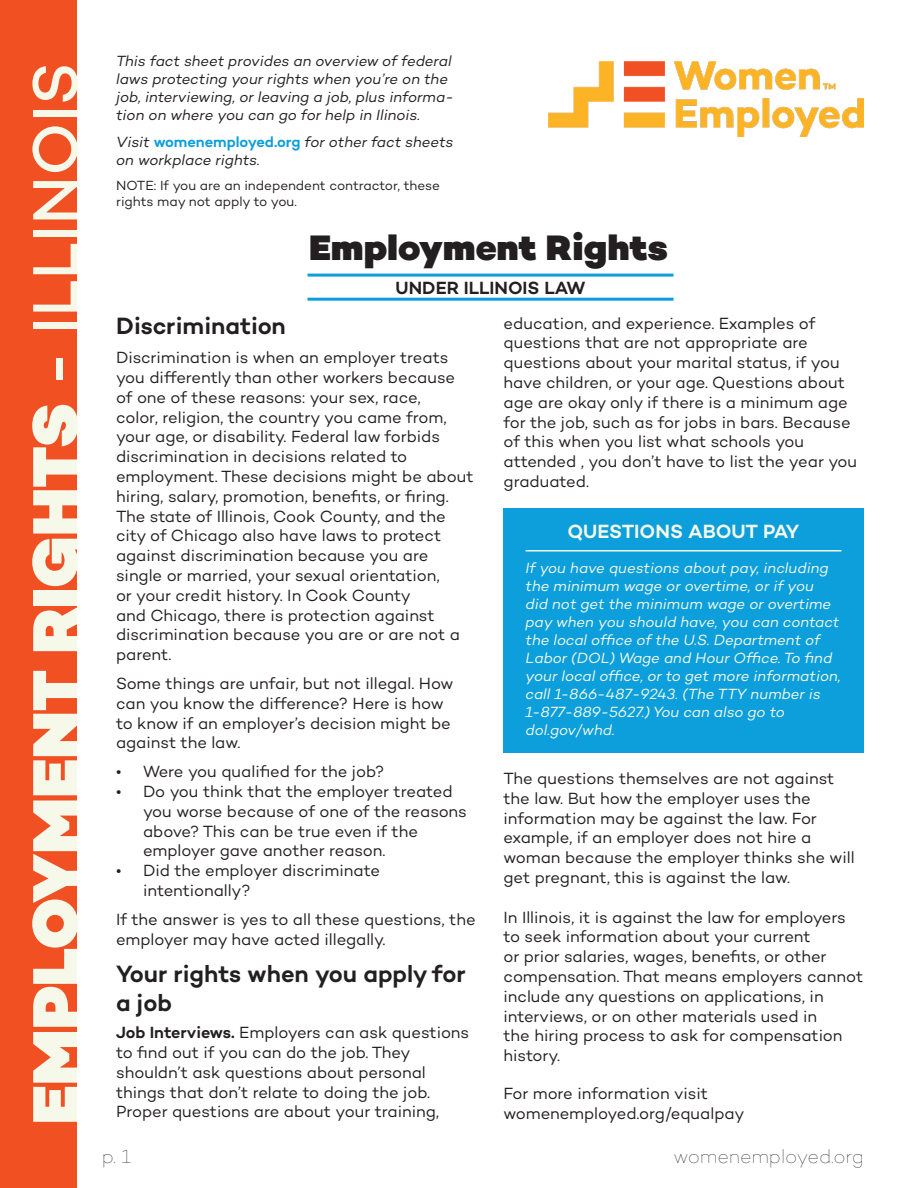
<style>
.page{position:relative;width:918px;height:1188px;background:#fff}
.page>*{position:absolute;margin:0;border:0;box-sizing:border-box;transform-origin:0 0}
.t1{font:900 64.5px "Campton";color:#f6f9e9}
.t2{font:900 36px "Campton";color:#231f20}
.t3{font:600 24px/28.8px "Campton";color:#231f20}
.t4{font:100 19.5px "Campton";letter-spacing:-.01em;color:#231f20}
.t5{font:600 19.5px "Campton";letter-spacing:-.01em;color:#f6f9e9}
.t6{font:600 18px "Campton";color:#231f20}
.Paragraph_Style_1{font:16.5px/19.8px "Campton";letter-spacing:-.005em;color:#231f20}
.t7{font:italic 15px/18px "Campton";letter-spacing:-.005em;color:#f6f9e9}
.t8{font:italic 15px/18px "Campton";letter-spacing:-.005em;color:#231f20}
.t9{font:13.5px/16.2px "Campton";letter-spacing:-.005em;color:#231f20}
.s1{font-weight:500}
.s2{font-weight:600;font-style:normal;color:#0c9fdc}
.s3{font-weight:600}
</style>
<div class="page">
<div style="left:0;top:0;width:77px;height:1188px;background:#f05022"></div>
<img style="left:548px;top:61px;width:316px;height:75px">
<hr style="left:309px;top:298px;width:363px;height:3px;background:#0c9fdc">
<hr style="left:309px;top:274px;width:363px;height:3px;background:#0c9fdc">
<div style="left:503px;top:508px;width:361px;height:245px;background:#0c9fdc"></div>
<hr style="left:526px;top:550px;width:315px;height:2px;background:#f6f9e9">
<h1 class="t1" style="left:14px;top:1124px;width:1064px;rotate:-90deg">EMPLOYMENT RIGHTS <span class="s1">- ILLINOIS</span></h1>
<p class="t8" style="left:116px;top:51px;width:339px">This fact sheet provides an overview of federal laws protecting your rights when you’re on the job, interviewing, or leaving a job, plus informa&shy;tion on where you can go for help in Ilinois.</p>
<p class="t8" style="left:116px;top:132px;width:339px">Visit <span class="s2">womenemployed.org</span> for other fact sheets on workplace rights.</p>
<p class="t9" style="left:116px;top:177px;width:325px">NOTE: If you are an independent contractor, these rights may not apply to you.</p>
<p class="t2" style="left:309px;top:225px;width:360px">Employment Rights</p>
<p class="t6" style="left:396px;top:276px;width:191px">UNDER ILLINOIS LAW</p>
<p class="t3" style="left:116px;top:311px;width:171px">Discrimination</p>
<p class="Paragraph_Style_1" style="left:116px;top:347px;width:359px">Discrimination is when an employer treats you differently than other workers because of one of these reasons: your sex, race,<br>color, religion, the country you came from, your age, or disability. Federal law forbids discrimination in decisions related to employment. These decisions might be about hiring, salary, promotion, benefits, or firing.<br>The state of Illinois, Cook County, and the city of Chicago also have laws to protect against discrimination because you are single or married, your sexual orientation,<br>or your credit history. In Cook County<br>and Chicago, there is protection against discrimination because you are or are not a parent.</p>
<p class="Paragraph_Style_1" style="left:116px;top:673px;width:339px">Some things are unfair, but not illegal. How can you know the difference? Here is how to know if an employer’s decision might be against the law.</p>
<p class="Paragraph_Style_1" style="left:116px;top:761px;width:270px">• Were you qualified for the job?</p>
<p class="Paragraph_Style_1" style="left:143px;top:781px;width:325px;text-indent:-27px">• Do you think that the employer treated you worse because of one of the reasons above? This can be true even if the employer gave another reason.</p>
<p class="Paragraph_Style_1" style="left:143px;top:860px;width:238px;text-indent:-27px">• Did the employer discriminate intentionally?</p>
<p class="Paragraph_Style_1" style="left:116px;top:909px;width:361px">If the answer is yes to all these questions, the employer may have acted illegally.</p>
<p class="t3" style="left:116px;top:959px;width:351px">Your rights when you apply for a job</p>
<p class="Paragraph_Style_1" style="left:116px;top:1022px;width:355px"><span class="s3">Job Interviews.</span> Employers can ask questions to find out if you can do the job. They shouldn’t ask questions about personal things that don’t relate to doing the job.<br>Proper questions are about your training,</p>
<p class="Paragraph_Style_1" style="left:504px;top:313px;width:355px">education, and experience. Examples of questions that are not appropriate are questions about your marital status, if you have children, or your age. Questions about age are okay only if there is a minimum age for the job, such as for jobs in bars. Because of this when you list what schools you attended , you don’t have to list the year you graduated.</p>
<p class="t5" style="left:568px;top:518px;width:233px">QUESTIONS ABOUT PAY</p>
<p class="t7" style="left:526px;top:558px;width:317px">If you have questions about pay, including the minimum wage or overtime, or if you<br>did not get the minimum wage or overtime pay when you should have, you can contact the local office of the U.S. Department of Labor (DOL) Wage and Hour Office. To find your local office, or to get more information, call 1-866-487-9243. (The TTY number is 1-877-889-5627.) You can also go to</p>
<p class="t7" style="left:526px;top:720px;width:91px">dol.gov/whd.</p>
<p class="Paragraph_Style_1" style="left:504px;top:768px;width:353px">The questions themselves are not against the law. But how the employer uses the information may be against the law. For example, if an employer does not hire a woman because the employer thinks she will get pregnant, this is against the law.</p>
<p class="Paragraph_Style_1" style="left:504px;top:907px;width:361px">In Illinois, it is against the law for employers to seek information about your current<br>or prior salaries, wages, benefits, or other compensation. That means employers cannot include any questions on applications, in interviews, or on other materials used in<br>the hiring process to ask for compensation history.</p>
<p class="Paragraph_Style_1" style="left:504px;top:1083px;width:206px">For more information visit</p>
<p class="Paragraph_Style_1" style="left:504px;top:1103px;width:242px">womenemployed.org/equalpay</p>
<p class="t4" style="left:102px;top:1144px;width:31px">p. 1</p>
<p class="t4" style="left:674px;top:1144px;width:192px">womenemployed.org</p>
</div>
